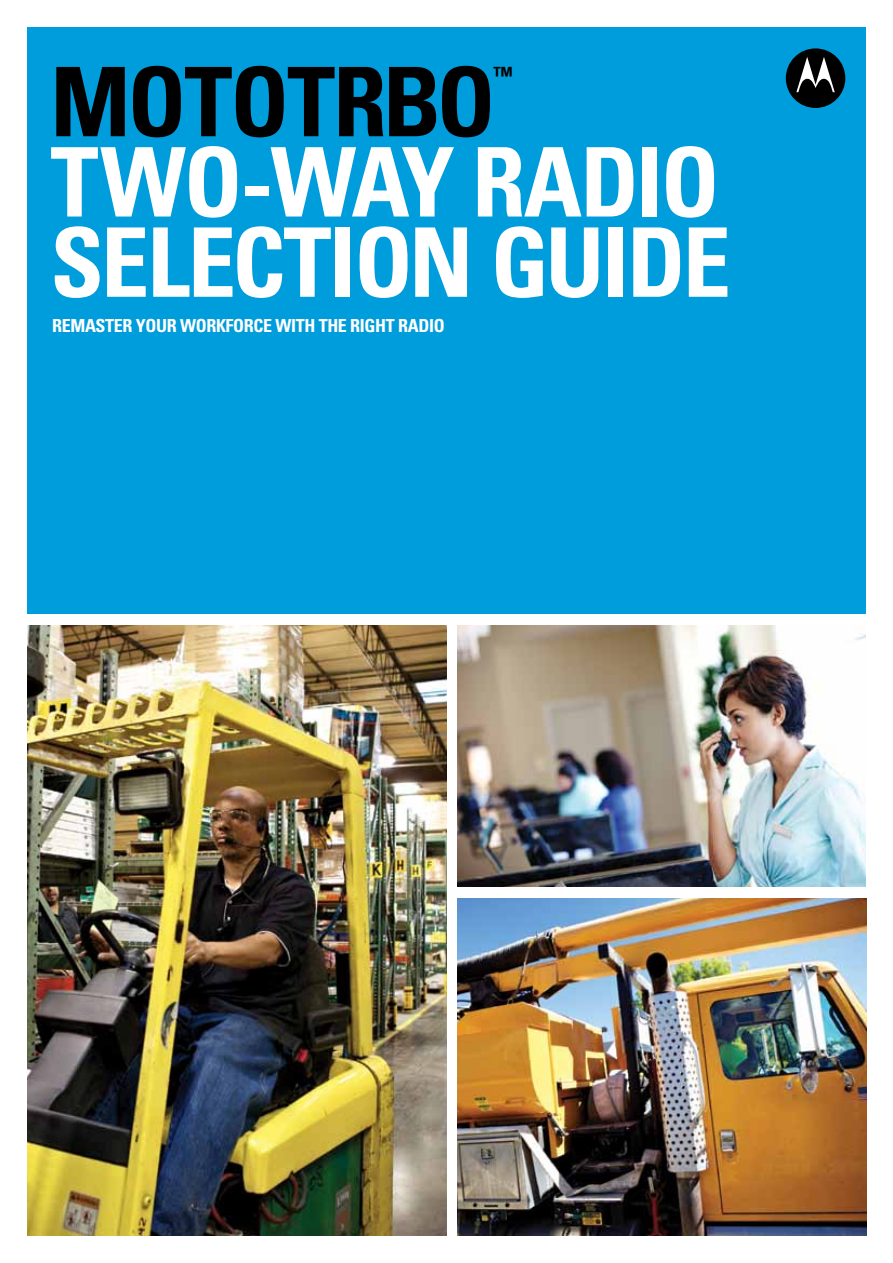
<style>
.page{position:relative;width:893px;height:1263px;background:#fff}
.page>*{position:absolute;margin:0;border:0;box-sizing:border-box;transform-origin:0 0}
.t1{font:700 condensed 96px/80.2px "Univers";letter-spacing:-.02em;color:#fff}
.t2{font:700 condensed 96px "Univers";letter-spacing:-.02em;color:#000}
.t3{font:700 condensed 22.35px "Univers";color:#000}
.t4{font:700 condensed 18px "Univers";letter-spacing:-.02em;color:#fff}
</style>
<div class="page">
<img style="left:457px;top:898px;width:409px;height:338px">
<img style="left:27px;top:625px;width:419px;height:611px">
<img style="left:457px;top:625px;width:409px;height:261px">
<div style="left:27px;top:27px;width:839px;height:586px;background:#009ddc"></div>
<svg style="left:786px;top:48px;width:59px;height:60px"></svg>
<h1 class="t2" style="left:51px;top:43px;width:446px">MOTOTRBO</h1>
<p class="t3" style="left:493px;top:61px;width:21px">™</p>
<h1 class="t1" style="left:51px;top:142px;width:682px">TWO-WAY RADIO<br>SELECTION GUIDE</h1>
<p class="t4" style="left:52px;top:314px;width:394px">REMASTER YOUR WORKFORCE WITH THE RIGHT RADIO</p>
</div>
